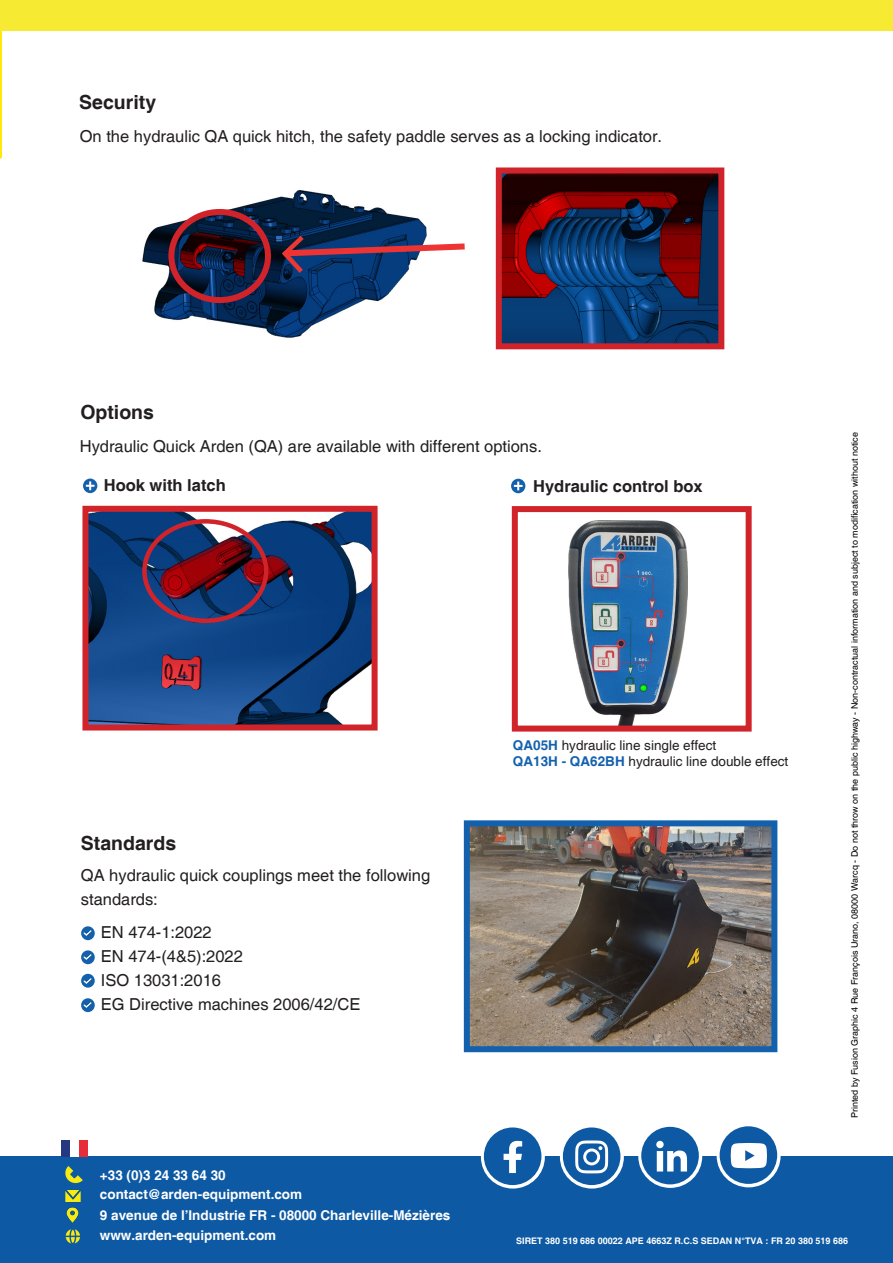
<style>
.page{position:relative;width:893px;height:1263px;background:#fff}
.page>*{position:absolute;margin:0;border:0;box-sizing:border-box;transform-origin:0 0}
.t1{font:700 19.5px "Helvetica";color:#231f20}
.t2{font:16.5px/24px "Helvetica";color:#231f20}
.t3{font:700 16.5px "Helvetica";color:#231f20}
.t4{font:700 13.5px "Helvetica";color:#fff}
.t5{font:13.5px "Helvetica";color:#231f20}
.t6{font:9px "Helvetica";color:#000001}
.t7{font:700 9px "Helvetica";color:#fff}
.s1{font-weight:700;color:#1361ad}
</style>
<div class="page">
<hr style="left:0;top:0;width:1px;height:157px;background:#ffe80a">
<div style="left:0;top:1156px;width:893px;height:107px;background:#0d59a3"></div>
<img style="left:503px;top:174px;width:214px;height:168px">
<div style="left:496px;top:167px;width:228px;height:182px;border:6px solid #d1232a"></div>
<img style="left:142px;top:190px;width:285px;height:148px">
<svg style="left:277px;top:231px;width:188px;height:47px"></svg>
<div style="left:168px;top:209px;width:103px;height:94px;border:6px solid #d1232a;border-radius:50%"></div>
<img style="left:89px;top:513px;width:282px;height:210px">
<div style="left:82px;top:506px;width:296px;height:224px;border:6px solid #d1232a"></div>
<svg style="left:511px;top:479px;width:14px;height:14px"></svg>
<svg style="left:514px;top:482px;width:9px;height:8px"></svg>
<div style="left:142px;top:519px;width:126px;height:104px;border:4px solid #d1232a;border-radius:50%"></div>
<img style="left:569px;top:520px;width:119px;height:204px">
<div style="left:512px;top:506px;width:240px;height:225px;border:6px solid #d1232a"></div>
<div style="left:81px;top:926px;width:14px;height:14px;background:#1361ad;border-radius:50%"></div>
<svg style="left:83px;top:930px;width:9px;height:6px"></svg>
<div style="left:81px;top:950px;width:14px;height:14px;background:#1361ad;border-radius:50%"></div>
<svg style="left:83px;top:954px;width:9px;height:6px"></svg>
<svg style="left:81px;top:974px;width:14px;height:14px"></svg>
<svg style="left:83px;top:976px;width:10px;height:9px"></svg>
<div style="left:81px;top:998px;width:14px;height:14px;background:#1361ad;border-radius:50%"></div>
<svg style="left:83px;top:1000px;width:10px;height:8px"></svg>
<svg style="left:83px;top:478px;width:14px;height:15px"></svg>
<svg style="left:86px;top:481px;width:9px;height:9px"></svg>
<img style="left:66px;top:1209px;width:13px;height:12px">
<img style="left:65px;top:1221px;width:15px;height:23px">
<img style="left:65px;top:1166px;width:18px;height:18px">
<img style="left:65px;top:1190px;width:16px;height:19px">
<div style="left:79px;top:1140px;width:9px;height:16px;background:#e62e3b"></div>
<div style="left:61px;top:1140px;width:9px;height:16px;background:#263880"></div>
<svg style="left:560px;top:1125px;width:64px;height:63px"></svg>
<div style="left:563px;top:1127px;width:57px;height:58px;background:#0e59a4;border-radius:50%"></div>
<svg style="left:575px;top:1140px;width:33px;height:33px"></svg>
<svg style="left:481px;top:1125px;width:64px;height:63px"></svg>
<div style="left:484px;top:1127px;width:57px;height:58px;background:#0e59a4;border-radius:50%"></div>
<svg style="left:504px;top:1141px;width:18px;height:32px"></svg>
<svg style="left:638px;top:1125px;width:64px;height:63px"></svg>
<div style="left:641px;top:1127px;width:58px;height:57px;background:#0e59a4;border-radius:50%"></div>
<svg style="left:717px;top:1124px;width:64px;height:63px"></svg>
<div style="left:720px;top:1126px;width:57px;height:58px;background:#0e59a4;border-radius:50%"></div>
<svg style="left:657px;top:1150px;width:30px;height:21px"></svg>
<div style="left:656px;top:1141px;width:8px;height:7px;background:#fff;border-radius:50%"></div>
<svg style="left:731px;top:1143px;width:36px;height:25px"></svg>
<div style="left:0;top:0;width:893px;height:31px;background:#f7ea33"></div>
<img style="left:471px;top:827px;width:299px;height:218px">
<div style="left:464px;top:820px;width:313px;height:232px;border:6px solid #1361ad"></div>
<p class="t1" style="left:79px;top:90px;width:78px">Security</p>
<p class="t2" style="left:80px;top:125px;width:584px">On the hydraulic QA quick hitch, the safety paddle serves as a locking indicator.</p>
<p class="t1" style="left:80px;top:401px;width:75px">Options</p>
<p class="t2" style="left:80px;top:435px;width:464px">Hydraulic Quick Arden (QA) are available with different options.</p>
<p class="t3" style="left:104px;top:475px;width:123px">Hook with latch</p>
<p class="t3" style="left:533px;top:476px;width:171px">Hydraulic control box</p>
<p class="t1" style="left:81px;top:831px;width:97px">Standards</p>
<p class="t2" style="left:81px;top:864px;width:351px">QA hydraulic quick couplings meet the following standards:</p>
<p class="t2" style="left:101px;top:921px;width:112px">EN 474-1:2022</p>
<p class="t2" style="left:101px;top:945px;width:144px">EN 474-(4&amp;5):2022</p>
<p class="t2" style="left:101px;top:969px;width:122px">ISO 13031:2016</p>
<p class="t2" style="left:101px;top:993px;width:261px">EG Directive machines 2006/42/CE</p>
<p class="t5" style="left:513px;top:737px;width:205px"><span class="s1">QA05H</span> hydraulic line single effect</p>
<p class="t5" style="left:513px;top:753px;width:277px"><span class="s1">QA13H - QA62BH</span> hydraulic line double effect</p>
<p class="t6" style="left:850px;top:1118px;width:688px;rotate:-90deg">Printed by Fusion Graphic 4 Rue François Urano, 08000 Warcq - Do not throw on the public highway - Non-contractual information and subject to modification without notice</p>
<p class="t4" style="left:100px;top:1166px;width:127px">+33 (0)3 24 33 64 30</p>
<p class="t4" style="left:100px;top:1186px;width:204px">contact@arden-equipment.com</p>
<p class="t4" style="left:100px;top:1207px;width:352px">9 avenue de l’Industrie FR - 08000 Charleville-Mézières</p>
<p class="t4" style="left:100px;top:1227px;width:178px">www.arden-equipment.com</p>
<p class="t7" style="left:516px;top:1235px;width:333px">SIRET 380 519 686 00022 APE 4663Z R.C.S SEDAN N°TVA : FR 20 380 519 686</p>
</div>
